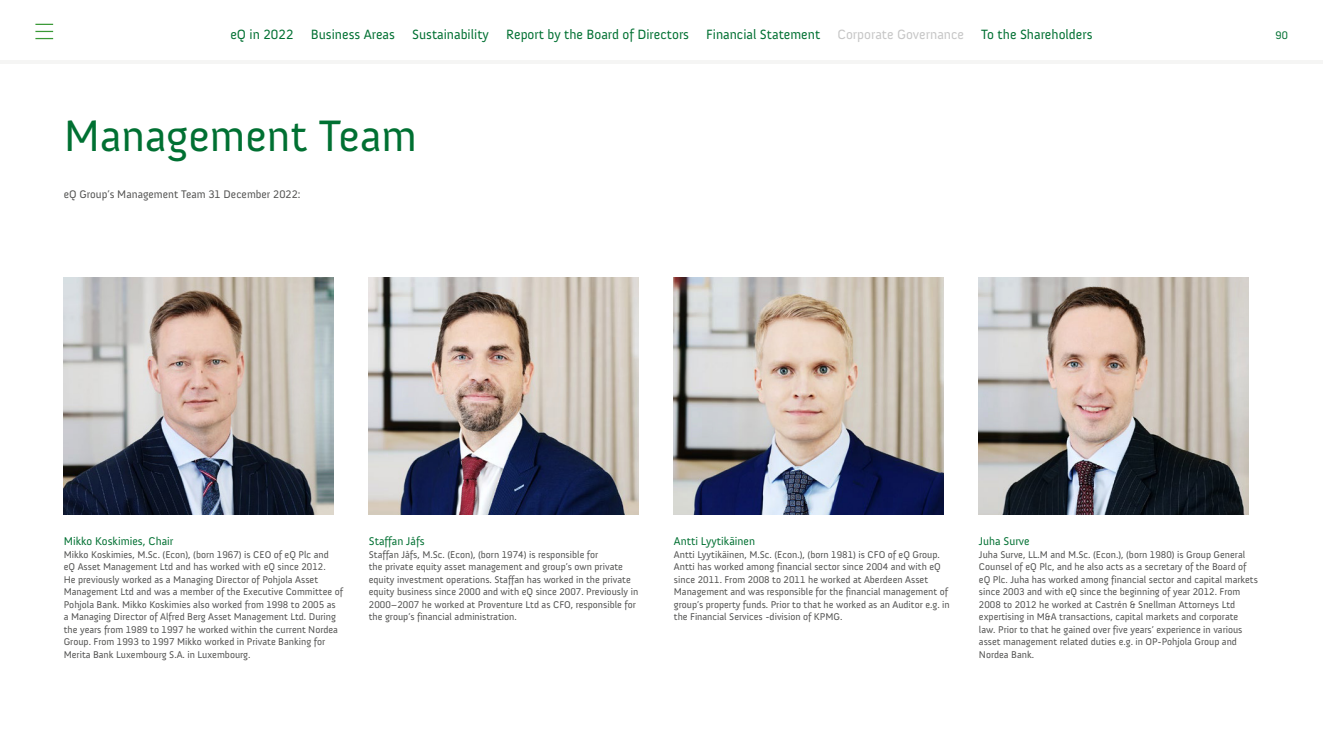
<style>
.page{position:relative;width:1323px;height:745px;background:#fff}
.page>*{position:absolute;margin:0;border:0;box-sizing:border-box;transform-origin:0 0}
.t1{font:45px "Anivers";color:#007032}
.t2{font:13.75px "Anivers";color:#007032}
.t3{font:11.5px "Anivers";color:#007032}
.t4{font:11.25px "Anivers";color:#525251}
.t5{font:11.25px "Anivers";color:#007032}
.t6{font:10px/12.5px "Anivers";color:#525251}
.s1{color:#c6c6c6}
</style>
<div class="page">
<img style="left:979px;top:277px;width:269px;height:237px">
<img style="left:674px;top:277px;width:269px;height:237px">
<img style="left:64px;top:277px;width:269px;height:237px">
<img style="left:369px;top:277px;width:269px;height:237px">
<hr style="left:0;top:60px;width:1323px;height:4px;background:#f5f5f4">
<svg style="left:35px;top:24px;width:18px;height:1px"></svg>
<svg style="left:35px;top:31px;width:18px;height:1px"></svg>
<svg style="left:35px;top:38px;width:18px;height:1px"></svg>
<h2 class="t2" style="left:230px;top:27px;width:864px">eQ in 2022 Business Areas Sustainability Report by the Board of Directors Financial Statement <span class="s1">Corporate Governance</span> To the Shareholders</h2>
<p class="t5" style="left:1275px;top:29px;width:14px">90</p>
<h1 class="t1" style="left:64px;top:111px;width:355px">Management Team</h1>
<p class="t4" style="left:64px;top:188px;width:238px">eQ Group’s Management Team 31 December 2022:</p>
<p class="t3" style="left:64px;top:534px;width:111px">Mikko Koskimies, Chair</p>
<p class="t6" style="left:64px;top:548px;width:281px">Mikko Koskimies, M.Sc. (Econ), (born 1967) is CEO of eQ Plc and<br>eQ Asset Management Ltd and has worked with eQ since 2012.<br>He previously worked as a Managing Director of Pohjola Asset Management Ltd and was a member of the Executive Committee of Pohjola Bank. Mikko Koskimies also worked from 1998 to 2005 as<br>a Managing Director of Alfred Berg Asset Management Ltd. During the years from 1989 to 1997 he worked within the current Nordea Group. From 1993 to 1997 Mikko worked in Private Banking for Merita Bank Luxembourg S.A. in Luxembourg.</p>
<p class="t3" style="left:369px;top:534px;width:57px">Staffan Jåfs</p>
<p class="t6" style="left:369px;top:548px;width:271px">Staffan Jåfs, M.Sc. (Econ), (born 1974) is responsible for<br>the private equity asset management and group’s own private equity investment operations. Staffan has worked in the private equity business since 2000 and with eQ since 2007. Previously in 2000–2007 he worked at Proventure Ltd as CFO, responsible for the group’s financial administration.</p>
<p class="t3" style="left:674px;top:534px;width:83px">Antti Lyytikäinen</p>
<p class="t6" style="left:674px;top:548px;width:277px">Antti Lyytikäinen, M.Sc. (Econ.), (born 1981) is CFO of eQ Group.<br>Antti has worked among financial sector since 2004 and with eQ since 2011. From 2008 to 2011 he worked at Aberdeen Asset Management and was responsible for the financial management of group’s property funds. Prior to that he worked as an Auditor e.g. in the Financial Services -division of KPMG.</p>
<p class="t3" style="left:979px;top:534px;width:52px">Juha Surve</p>
<p class="t6" style="left:979px;top:548px;width:281px">Juha Surve, LL.M and M.Sc. (Econ.), (born 1980) is Group General Counsel of eQ Plc, and he also acts as a secretary of the Board of eQ Plc. Juha has worked among financial sector and capital markets since 2003 and with eQ since the beginning of year 2012. From 2008 to 2012 he worked at Castrén &amp; Snellman Attorneys Ltd expertising in M&amp;A transactions, capital markets and corporate<br>law. Prior to that he gained over five years’ experience in various asset management related duties e.g. in OP-Pohjola Group and Nordea Bank.</p>
</div>
